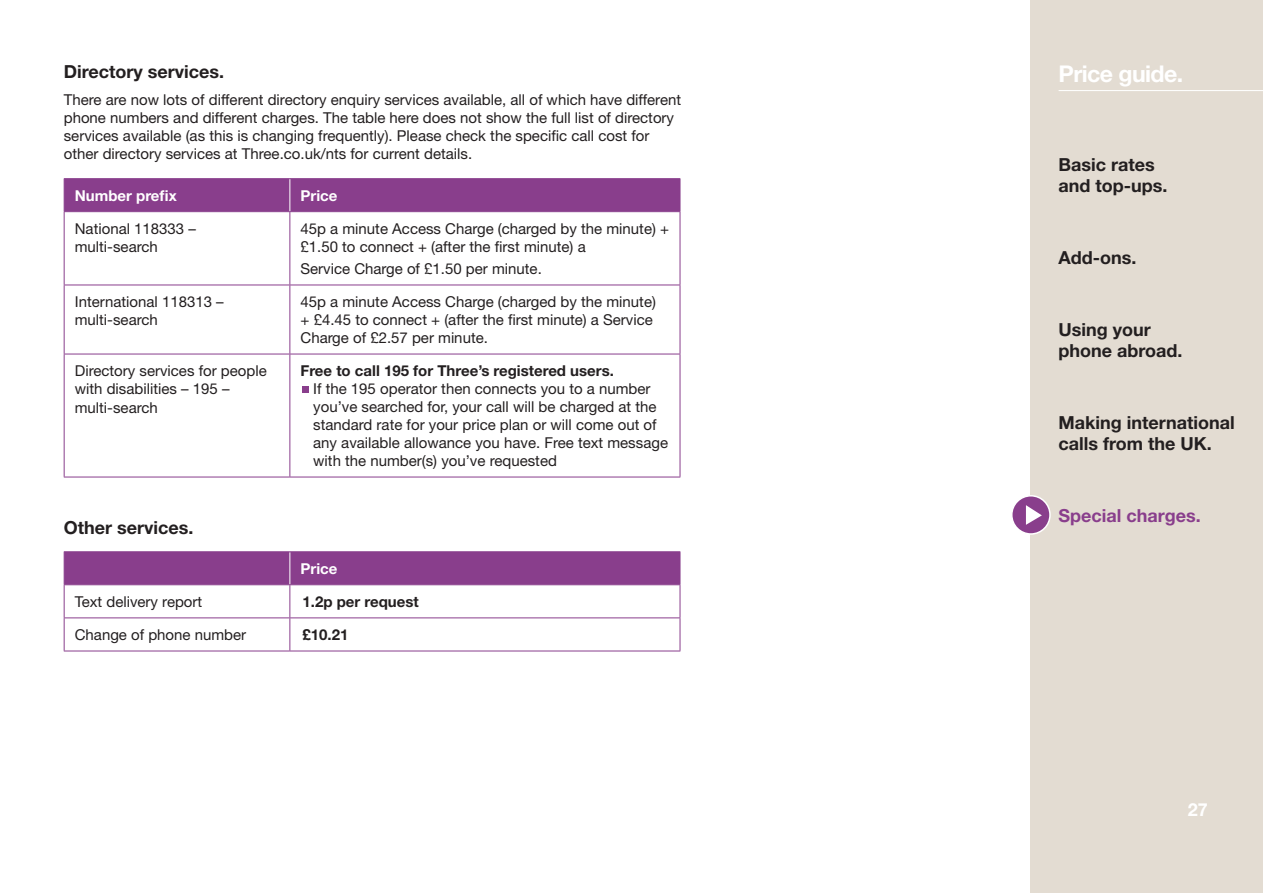
<style>
.page{position:relative;width:1263px;height:893px;background:#fff}
.page>*{position:absolute;margin:0;border:0;box-sizing:border-box;transform-origin:0 0}
.t1{font:700 23.1px "Helvetica Neue";letter-spacing:-.025em;color:#fff}
.t2{font:700 18px/21px "Helvetica Neue";color:#231f20}
.t3{font:700 18px "Helvetica Neue";color:#893e8c}
.t4{font:700 18px "Helvetica Neue";color:#fff}
.t5{font:15px/18px "Helvetica Neue";color:#231f20}
.t6{font:700 15px "Helvetica Neue";color:#231f20}
.t7{font:700 15px "Helvetica Neue";color:#fff}
</style>
<div class="page">
<div style="left:1031px;top:0;width:232px;height:893px;background:#e3dcd2"></div>
<hr style="left:1058px;top:90px;width:205px;height:1px;background:#fff">
<div style="left:65px;top:179px;width:615px;height:32px;background:#893e8c"></div>
<svg style="left:65px;top:212px;width:615px;height:265px"></svg>
<hr style="left:64px;top:212px;width:1px;height:73px;background:#893e8c">
<hr style="left:64px;top:285px;width:1px;height:69px;background:#893e8c">
<hr style="left:64px;top:354px;width:1px;height:123px;background:#893e8c">
<hr style="left:289px;top:179px;width:1px;height:32px;background:#fff">
<hr style="left:680px;top:212px;width:1px;height:73px;background:#893e8c">
<hr style="left:680px;top:285px;width:1px;height:69px;background:#893e8c">
<hr style="left:680px;top:354px;width:1px;height:123px;background:#893e8c">
<hr style="left:289px;top:212px;width:1px;height:73px;background:#893e8c">
<hr style="left:289px;top:285px;width:1px;height:69px;background:#893e8c">
<hr style="left:289px;top:354px;width:1px;height:123px;background:#893e8c">
<hr style="left:64px;top:285px;width:226px;height:1px;background:#893e8c">
<hr style="left:290px;top:285px;width:390px;height:1px;background:#893e8c">
<hr style="left:64px;top:178px;width:226px;height:1px;background:#893e8c">
<hr style="left:64px;top:179px;width:1px;height:32px;background:#893e8c">
<hr style="left:290px;top:178px;width:390px;height:1px;background:#893e8c">
<hr style="left:680px;top:179px;width:1px;height:32px;background:#893e8c">
<hr style="left:64px;top:211px;width:226px;height:1px;background:#893e8c">
<hr style="left:290px;top:211px;width:390px;height:1px;background:#893e8c">
<hr style="left:64px;top:354px;width:226px;height:1px;background:#893e8c">
<hr style="left:290px;top:354px;width:390px;height:1px;background:#893e8c">
<hr style="left:64px;top:477px;width:226px;height:1px;background:#893e8c">
<hr style="left:290px;top:477px;width:390px;height:1px;background:#893e8c">
<div style="left:303px;top:386px;width:6px;height:7px;background:#893e8c"></div>
<svg style="left:65px;top:552px;width:615px;height:99px"></svg>
<hr style="left:64px;top:585px;width:1px;height:32px;background:#893e8c">
<hr style="left:64px;top:618px;width:1px;height:33px;background:#893e8c">
<hr style="left:289px;top:552px;width:1px;height:32px;background:#fff">
<hr style="left:680px;top:585px;width:1px;height:32px;background:#893e8c">
<hr style="left:680px;top:618px;width:1px;height:33px;background:#893e8c">
<hr style="left:289px;top:585px;width:1px;height:32px;background:#893e8c">
<hr style="left:289px;top:618px;width:1px;height:33px;background:#893e8c">
<hr style="left:64px;top:617px;width:226px;height:1px;background:#893e8c">
<hr style="left:290px;top:617px;width:390px;height:1px;background:#893e8c">
<hr style="left:64px;top:551px;width:226px;height:1px;background:#893e8c">
<hr style="left:64px;top:552px;width:1px;height:32px;background:#893e8c">
<hr style="left:290px;top:551px;width:390px;height:1px;background:#893e8c">
<hr style="left:680px;top:552px;width:1px;height:32px;background:#893e8c">
<hr style="left:64px;top:584px;width:226px;height:1px;background:#893e8c">
<hr style="left:290px;top:584px;width:390px;height:1px;background:#893e8c">
<hr style="left:64px;top:651px;width:226px;height:1px;background:#893e8c">
<hr style="left:290px;top:651px;width:390px;height:1px;background:#893e8c">
<div style="left:1012px;top:496px;width:38px;height:38px;background:#893e8c;border-radius:50%"></div>
<div style="left:1011px;top:495px;width:40px;height:40px;border:2px solid #fff;border-radius:50%"></div>
<svg style="left:1026px;top:505px;width:16px;height:20px"></svg>
<p class="t2" style="left:64px;top:61px;width:162px">Directory services.</p>
<h1 class="t1" style="left:1058px;top:59px;width:126px">Price guide.</h1>
<p class="t5" style="left:64px;top:90px;width:619px">There are now lots of different directory enquiry services available, all of which have different phone numbers and different charges. The table here does not show the full list of directory services available (as this is changing frequently). Please check the specific call cost for other directory services at Three.co.uk/nts for current details.</p>
<p class="t2" style="left:1058px;top:153px;width:111px">Basic rates and top-ups.</p>
<p class="t7" style="left:75px;top:186px;width:103px">Number prefix</p>
<p class="t7" style="left:300px;top:186px;width:38px">Price</p>
<p class="t5" style="left:75px;top:220px;width:123px">National 118333 – multi-search</p>
<p class="t5" style="left:300px;top:220px;width:370px">45p a minute Access Charge (charged by the minute) + £1.50 to connect + (after the first minute) a</p>
<p class="t5" style="left:300px;top:260px;width:243px">Service Charge of £1.50 per minute.</p>
<p class="t5" style="left:75px;top:293px;width:150px">International 118313 – multi-search</p>
<p class="t5" style="left:300px;top:293px;width:357px">45p a minute Access Charge (charged by the minute) + £4.45 to connect + (after the first minute) a Service<br>Charge of £2.57 per minute.</p>
<p class="t5" style="left:75px;top:362px;width:193px">Directory services for people with disabilities – 195 – multi-search</p>
<p class="t6" style="left:300px;top:362px;width:315px">Free to call 195 for Three’s registered users.</p>
<p class="t2" style="left:1058px;top:246px;width:79px">Add-ons.</p>
<p class="t2" style="left:1058px;top:319px;width:126px">Using your phone abroad.</p>
<p class="t5" style="left:313px;top:380px;width:356px">If the 195 operator then connects you to a number you’ve searched for, your call will be charged at the standard rate for your price plan or will come out of any available allowance you have. Free text message with the number(s) you’ve requested</p>
<p class="t2" style="left:1058px;top:412px;width:178px">Making international calls from the UK.</p>
<p class="t2" style="left:64px;top:516px;width:131px">Other services.</p>
<p class="t7" style="left:300px;top:559px;width:38px">Price</p>
<p class="t5" style="left:75px;top:593px;width:129px">Text delivery report</p>
<p class="t6" style="left:303px;top:592px;width:118px">1.2p per request</p>
<p class="t5" style="left:75px;top:626px;width:173px">Change of phone number</p>
<p class="t6" style="left:303px;top:626px;width:47px">£10.21</p>
<p class="t3" style="left:1058px;top:504px;width:144px">Special charges.</p>
<p class="t4" style="left:1188px;top:799px;width:22px">27</p>
</div>
